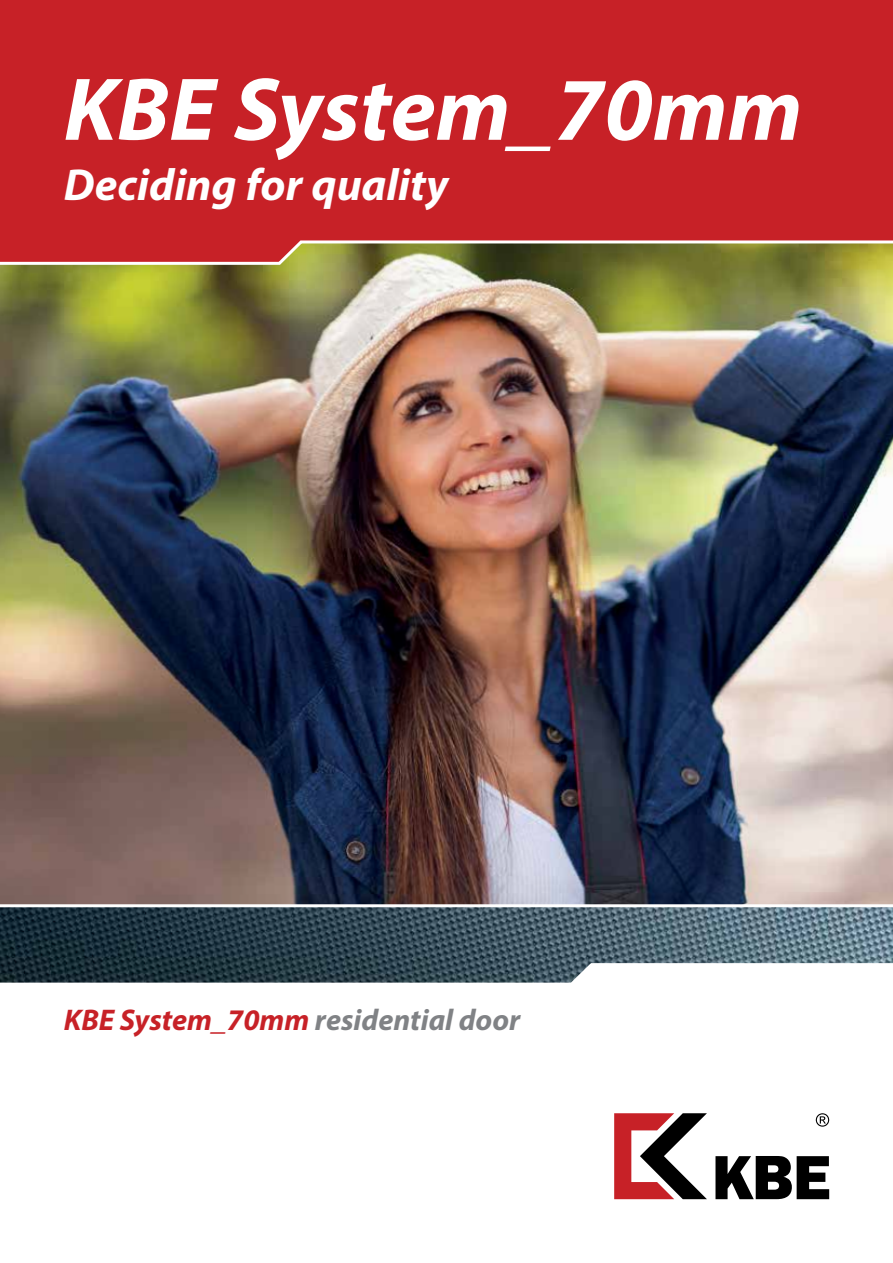
<style>
.page{position:relative;width:893px;height:1263px;background:#fff}
.page>*{position:absolute;margin:0;border:0;box-sizing:border-box;transform-origin:0 0}
.t1{font:italic 700 90px "Myriad Pro";color:#fff}
.t2{font:italic 700 45px "Myriad Pro";color:#fff}
.t3{font:italic 700 30px "Myriad Pro";color:#808285}
.s1{color:#c72127}
</style>
<div class="page">
<img style="left:0;top:266px;width:893px;height:638px">
<img style="left:0;top:907px;width:893px;height:75px">
<div style="left:0;top:0;width:893px;height:239px;background:#c72127"></div>
<svg style="left:0;top:239px;width:893px;height:27px;background:#9e6c46"></svg>
<svg style="left:614px;top:1113px;width:93px;height:86px"></svg>
<svg style="left:715px;top:1156px;width:114px;height:43px"></svg>
<svg style="left:816px;top:1113px;width:13px;height:14px"></svg>
<h1 class="t1" style="left:64px;top:51px;width:740px">KBE System_70mm</h1>
<h2 class="t2" style="left:64px;top:155px;width:386px">Deciding for quality</h2>
<p class="t3" style="left:64px;top:1001px;width:458px"><span class="s1">KBE System_70mm</span> residential door</p>
</div>
